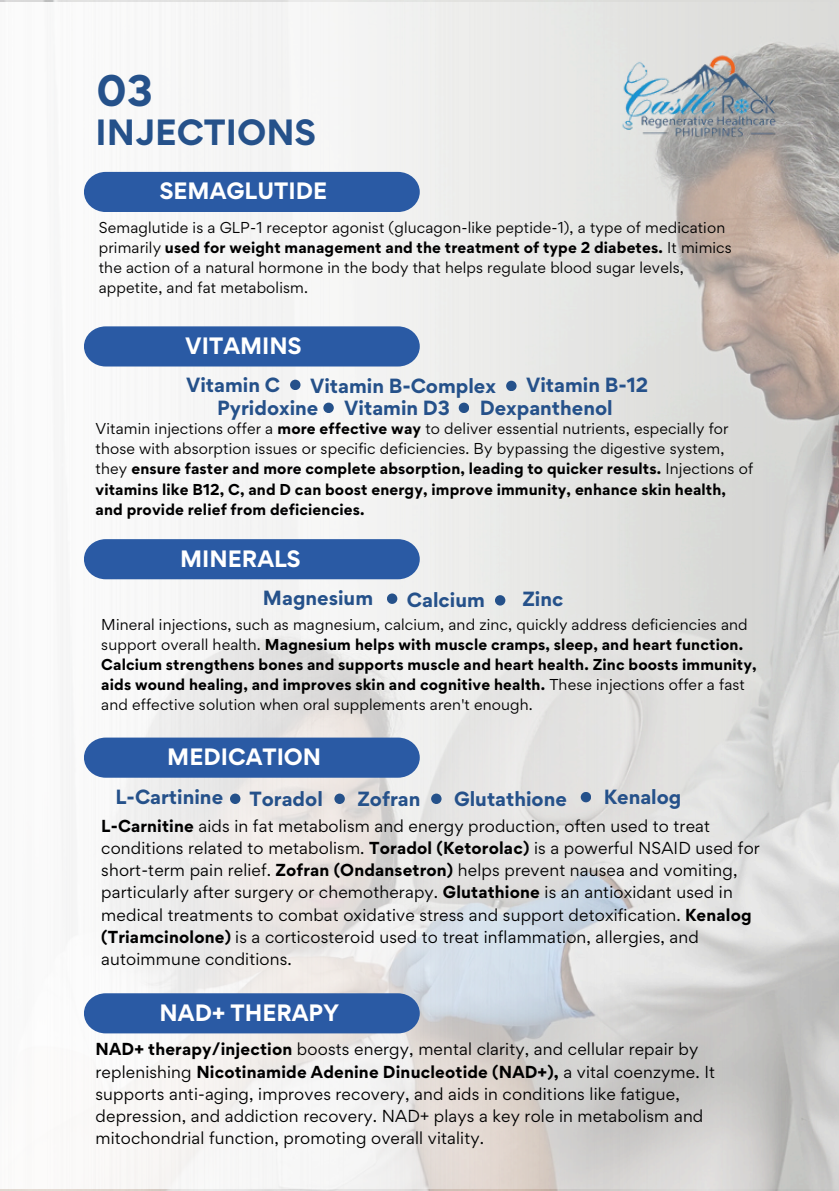
<style>
.page{position:relative;width:839px;height:1191px;background:#fff}
.page>*{position:absolute;margin:0;border:0;box-sizing:border-box;transform-origin:0 0}
.t1{font:700 39.4px "Gordita";color:#25518a}
.t2{font:700 32.6px "Gordita";color:#25518a}
.t3{font:700 21.2px "Gordita";color:#fff}
.t4{font:700 18.4px "Gordita";color:#25518a}
.t5{font:15.4px/22.2px "Gordita";letter-spacing:.01em;color:#000}
.t6{font:700 14px/20px "Gordita";letter-spacing:.01em;color:#000}
.t7{font:14px/20px "Gordita";letter-spacing:.01em;color:#000}
.s1{font-weight:700}
.s2{font-weight:400}
</style>
<div class="page">
<img style="left:61px;top:2px;width:777px;height:1187px">
<img style="left:613px;top:39px;width:172px;height:113px">
<div style="left:84px;top:172px;width:335px;height:40px;background:#2a5aa4"></div>
<svg style="left:84px;top:326px;width:335px;height:41px;background:#3361a7"></svg>
<div style="left:290px;top:380px;width:10px;height:10px;background:#25518a;border-radius:50%"></div>
<div style="left:506px;top:381px;width:10px;height:10px;background:#25518a;border-radius:50%"></div>
<div style="left:323px;top:403px;width:11px;height:10px;background:#25518a;border-radius:50%"></div>
<div style="left:458px;top:403px;width:11px;height:10px;background:#25518a;border-radius:50%"></div>
<div style="left:84px;top:539px;width:335px;height:40px;background:#2a5aa4"></div>
<div style="left:387px;top:593px;width:10px;height:11px;background:#25518a;border-radius:50%"></div>
<div style="left:495px;top:595px;width:10px;height:11px;background:#25518a;border-radius:50%"></div>
<div style="left:84px;top:738px;width:335px;height:40px;background:#2a5aa4"></div>
<div style="left:230px;top:794px;width:10px;height:10px;background:#25518a;border-radius:50%"></div>
<div style="left:334px;top:794px;width:11px;height:10px;background:#25518a;border-radius:50%"></div>
<div style="left:431px;top:794px;width:10px;height:10px;background:#25518a;border-radius:50%"></div>
<div style="left:580px;top:792px;width:11px;height:10px;background:#25518a;border-radius:50%"></div>
<div style="left:84px;top:993px;width:335px;height:40px;background:#2a5aa4"></div>
<p class="t1" style="left:96px;top:64px;width:58px">03</p>
<p class="t2" style="left:95px;top:110px;width:222px">INJECTIONS</p>
<p class="t3" style="left:160px;top:177px;width:169px">SEMAGLUTIDE</p>
<p class="t7" style="left:99px;top:217px;width:634px">Semaglutide is a GLP-1 receptor agonist (glucagon-like peptide-1), a type of medication primarily <span class="s1">used for weight management and the treatment of type 2 diabetes.</span> It mimics the action of a natural hormone in the body that helps regulate blood sugar levels, appetite, and fat metabolism.</p>
<h1 class="t3" style="left:185px;top:331px;width:118px">VITAMINS</h1>
<h2 class="t4" style="left:186px;top:372px;width:95px">Vitamin C</h2>
<p class="t4" style="left:310px;top:373px;width:187px">Vitamin B-Complex</p>
<h2 class="t4" style="left:526px;top:372px;width:124px">Vitamin B-12</h2>
<h3 class="t4" style="left:217px;top:395px;width:103px">Pyridoxine</h3>
<h3 class="t4" style="left:344px;top:395px;width:107px">Vitamin D3</h3>
<h3 class="t4" style="left:479px;top:395px;width:134px">Dexpanthenol</h3>
<p class="t6" style="left:95px;top:419px;width:659px"><span class="s2">Vitamin injections offer a</span> more effective way <span class="s2">to deliver essential nutrients, especially for those with absorption issues or specific deficiencies. By bypassing the digestive system, they</span> ensure faster and more complete absorption, leading to quicker results. <span class="s2">Injections of </span>vitamins like B12, C, and D can boost energy, improve immunity, enhance skin health, and provide relief from deficiencies.</p>
<h3 class="t3" style="left:180px;top:544px;width:122px">MINERALS</h3>
<h3 class="t4" style="left:263px;top:585px;width:112px">Magnesium</h3>
<p class="t4" style="left:407px;top:587px;width:79px">Calcium</p>
<h2 class="t4" style="left:522px;top:586px;width:43px">Zinc</h2>
<h3 class="t6" style="left:101px;top:614px;width:656px"><span class="s2">Mineral injections, such as magnesium, calcium, and zinc, quickly address deficiencies and support overall health.</span> Magnesium helps with muscle cramps, sleep, and heart function.<br>Calcium strengthens bones and supports muscle and heart health. Zinc boosts immunity, aids wound healing, and improves skin and cognitive health. <span class="s2">These injections offer a fast and effective solution when oral supplements aren't enough.</span></h3>
<h3 class="t3" style="left:167px;top:742px;width:155px">MEDICATION</h3>
<h3 class="t4" style="left:115px;top:784px;width:109px">L-Cartinine</h3>
<h3 class="t4" style="left:249px;top:786px;width:75px">Toradol</h3>
<p class="t4" style="left:357px;top:786px;width:64px">Zofran</p>
<h2 class="t4" style="left:454px;top:786px;width:114px">Glutathione</h2>
<h3 class="t4" style="left:603px;top:784px;width:79px">Kenalog</h3>
<h3 class="t5" style="left:101px;top:815px;width:660px"><span class="s1">L-Carnitine</span> aids in fat metabolism and energy production, often used to treat conditions related to metabolism. <span class="s1">Toradol (Ketorolac)</span> is a powerful NSAID used for short-term pain relief. <span class="s1">Zofran (Ondansetron)</span> helps prevent nausea and vomiting, particularly after surgery or chemotherapy. <span class="s1">Glutathione</span> is an antioxidant used in medical treatments to combat oxidative stress and support detoxification. <span class="s1">Kenalog (Triamcinolone)</span> is a corticosteroid used to treat inflammation, allergies, and autoimmune conditions.</h3>
<h3 class="t3" style="left:160px;top:998px;width:181px">NAD+ THERAPY</h3>
<h3 class="t5" style="left:95px;top:1038px;width:621px"><span class="s1">NAD+ therapy/injection</span> boosts energy, mental clarity, and cellular repair by replenishing <span class="s1">Nicotinamide Adenine Dinucleotide (NAD+),</span> a vital coenzyme. It supports anti-aging, improves recovery, and aids in conditions like fatigue, depression, and addiction recovery. NAD+ plays a key role in metabolism and mitochondrial function, promoting overall vitality.</h3>
</div>
